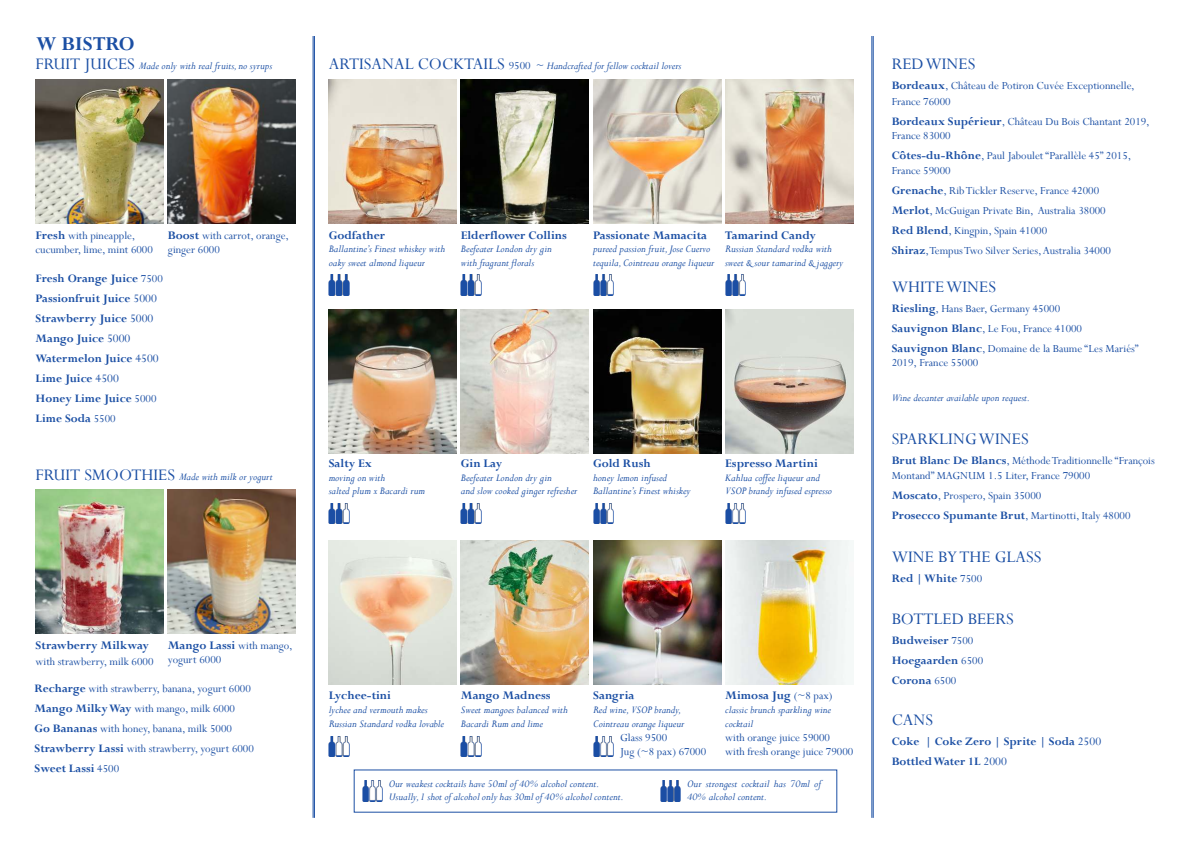
<style>
.page{position:relative;width:1191px;height:842px;background:#fff}
.page>*{position:absolute;margin:0;border:0;box-sizing:border-box;transform-origin:0 0}
.t1{font:700 22px "Perpetua";color:#1b4fa4}
.t2{font:18px "Perpetua";color:#1b4fa4}
.t3{font:700 13px "Perpetua";color:#1b4fa4}
.t4{font:700 12.8px/20px "Perpetua";color:#1b4fa4}
.t5{font:12px/20px "Perpetua";color:#1b4fa4}
.t6{font:italic 11.4px/13.6px "Perpetua";color:#1b4fa4}
.s1{font-style:normal;font-size:18px}
.s2{font-style:normal;font-size:12px}
.s3{font-weight:700;font-size:13px}
.s4{font-weight:400;font-size:12px}
.s5{font-weight:400}
.s6{font-weight:700;font-size:12.8px}
</style>
<div class="page">
<img style="left:725px;top:540px;width:125px;height:144px">
<img style="left:329px;top:540px;width:128px;height:144px">
<img style="left:725px;top:310px;width:128px;height:144px">
<img style="left:329px;top:310px;width:128px;height:144px">
<img style="left:725px;top:503px;width:21px;height:20px">
<img style="left:329px;top:736px;width:20px;height:21px">
<img style="left:329px;top:503px;width:20px;height:20px">
<img style="left:593px;top:540px;width:128px;height:144px">
<img style="left:593px;top:310px;width:128px;height:144px">
<img style="left:593px;top:736px;width:20px;height:21px">
<img style="left:593px;top:503px;width:20px;height:20px">
<img style="left:725px;top:275px;width:21px;height:20px">
<img style="left:461px;top:540px;width:128px;height:144px">
<img style="left:461px;top:310px;width:128px;height:144px">
<img style="left:461px;top:736px;width:20px;height:21px">
<img style="left:461px;top:503px;width:20px;height:20px">
<img style="left:329px;top:275px;width:20px;height:20px">
<img style="left:461px;top:275px;width:20px;height:20px">
<img style="left:725px;top:79px;width:128px;height:144px">
<img style="left:329px;top:79px;width:128px;height:144px">
<img style="left:36px;top:79px;width:128px;height:144px">
<img style="left:36px;top:490px;width:128px;height:144px">
<img style="left:461px;top:79px;width:128px;height:144px">
<img style="left:168px;top:79px;width:128px;height:144px">
<img style="left:168px;top:490px;width:128px;height:144px">
<img style="left:593px;top:79px;width:128px;height:144px">
<img style="left:593px;top:275px;width:20px;height:20px">
<img style="left:362px;top:781px;width:21px;height:20px">
<img style="left:660px;top:781px;width:21px;height:20px">
<hr style="left:314px;top:36px;width:1px;height:782px;background:#1b4fa4">
<hr style="left:313px;top:36px;width:1px;height:782px;background:#1b4fa4">
<hr style="left:873px;top:36px;width:1px;height:782px;background:#1b4fa4">
<hr style="left:871px;top:36px;width:1px;height:782px;background:#1b4fa4">
<h1 class="t1" style="left:36px;top:33px;width:100px">W BISTRO</h1>
<p class="t6" style="left:36px;top:59px;width:238px"><span class="s1">FRUIT JUICES</span> Made only with real fruits, no syrups</p>
<p class="t6" style="left:329px;top:59px;width:354px"><span class="s1">ARTISANAL COCKTAILS</span> <span class="s2">9500 ~</span> Handcrafted for fellow cocktail lovers</p>
<p class="t5" style="left:36px;top:229px;width:119px;line-height:14.4px"><span class="s3">Fresh</span> with pineapple, cucumber, lime, mint 6000</p>
<p class="t5" style="left:168px;top:229px;width:122px;line-height:14.4px"><span class="s3">Boost</span> with carrot, orange, ginger 6000</p>
<p class="t4" style="left:36px;top:269px;width:129px">Fresh Orange Juice <span class="s4">7500<br></span>Passionfruit Juice <span class="s5">5000<br></span>Strawberry Juice <span class="s5">5000<br></span>Mango Juice <span class="s5">5000<br></span>Watermelon Juice <span class="s5">4500<br></span>Lime Juice <span class="s5">4500<br></span>Honey Lime Juice <span class="s4">5000<br></span>Lime Soda <span class="s4">5500</span></p>
<p class="t6" style="left:36px;top:471px;width:238px"><span class="s1">FRUIT SMOOTHIES</span> Made with milk or yogurt</p>
<p class="t3" style="left:329px;top:229px;width:58px">Godfather</p>
<p class="t6" style="left:329px;top:243px;width:118px">Ballantine’s Finest whiskey with oaky sweet almond liqueur</p>
<p class="t3" style="left:461px;top:229px;width:108px">Elderflower Collins</p>
<p class="t6" style="left:461px;top:243px;width:92px">Beefeater London dry gin with fragrant florals</p>
<p class="t3" style="left:593px;top:229px;width:116px">Passionate Mamacita</p>
<p class="t6" style="left:593px;top:243px;width:123px">pureed passion fruit, Jose Cuervo tequila, Cointreau orange liqueur</p>
<p class="t3" style="left:725px;top:229px;width:92px">Tamarind Candy</p>
<p class="t6" style="left:725px;top:243px;width:120px">Russian Standard vodka with sweet &amp; sour tamarind &amp; jaggery</p>
<p class="t3" style="left:329px;top:457px;width:45px">Salty Ex</p>
<p class="t6" style="left:329px;top:471px;width:98px">moving on with<br>salted plum x Bacardi rum</p>
<p class="t3" style="left:461px;top:457px;width:43px">Gin Lay</p>
<p class="t6" style="left:461px;top:471px;width:118px">Beefeater London dry gin<br>and slow cooked ginger refresher</p>
<p class="t3" style="left:593px;top:457px;width:59px">Gold Rush</p>
<p class="t6" style="left:593px;top:471px;width:99px">honey lemon infused<br>Ballantine’s Finest whiskey</p>
<p class="t3" style="left:725px;top:457px;width:94px">Espresso Martini</p>
<p class="t6" style="left:725px;top:471px;width:108px">Kahlua coffee liqueur and<br>VSOP brandy infused espresso</p>
<p class="t3" style="left:36px;top:639px;width:115px">Strawberry Milkway</p>
<p class="t5" style="left:36px;top:652px;width:119px">with strawberry, milk 6000</p>
<p class="t3" style="left:168px;top:639px;width:126px">Mango Lassi <span class="s4">with mango,</span></p>
<p class="t5" style="left:168px;top:651px;width:55px">yogurt 6000</p>
<p class="t5" style="left:35px;top:679px;width:221px"><span class="s6">Recharge</span> with strawberry, banana, yogurt 6000<br><span class="s6">Mango Milky Way</span> with mango, milk 6000<br><span class="s6">Go Bananas</span> with honey, banana, milk 5000<br><span class="s6">Strawberry Lassi</span> with strawberry, yogurt 6000</p>
<p class="t4" style="left:35px;top:759px;width:86px">Sweet Lassi <span class="s4">4500</span></p>
<p class="t3" style="left:329px;top:690px;width:64px">Lychee-tini</p>
<p class="t6" style="left:329px;top:704px;width:117px">lychee and vermouth makes<br>Russian Standard vodka lovable</p>
<p class="t3" style="left:461px;top:690px;width:91px">Mango Madness</p>
<p class="t6" style="left:461px;top:704px;width:108px">Sweet mangoes balanced with<br>Bacardi Rum and lime</p>
<p class="t3" style="left:593px;top:690px;width:43px">Sangria</p>
<p class="t6" style="left:593px;top:704px;width:93px">Red wine, VSOP brandy,<br>Cointreau orange liqueur</p>
<p class="t5" style="left:620px;top:731px;width:88px;line-height:14.4px">Glass 9500<br>Jug (~8 pax) 67000</p>
<p class="t3" style="left:725px;top:690px;width:109px">Mimosa Jug <span class="s4">(~8 pax)</span></p>
<p class="t6" style="left:725px;top:704px;width:107px">classic brunch sparkling wine cocktail</p>
<p class="t5" style="left:725px;top:731px;width:130px;line-height:14.4px">with orange juice 59000<br>with fresh orange juice 79000</p>
<p class="t6" style="left:389px;top:777px;width:236px">Our weakest cocktails have 50ml of 40% alcohol content.<br>Usually, 1 shot of alcohol only has 30ml of 40% alcohol content.</p>
<p class="t6" style="left:687px;top:777px;width:135px">Our strongest cocktail has 70ml of<br>40% alcohol content.</p>
<h2 class="t2" style="left:891px;top:55px;width:85px">RED WINES</h2>
<p class="t5" style="left:891px;top:78px;width:245px;line-height:16.1px"><span class="s6">Bordeaux</span>, Château de Potiron Cuvée Exceptionnelle,<br>France 76000</p>
<p class="t5" style="left:891px;top:115px;width:260px;line-height:14.4px"><span class="s6">Bordeaux Supérieur</span>, Château Du Bois Chantant 2019,<br>France 83000</p>
<p class="t5" style="left:891px;top:150px;width:241px;line-height:14.4px"><span class="s6">Côtes-du-Rhône</span>, Paul Jaboulet “Parallèle 45” 2015,<br>France 59000</p>
<p class="t5" style="left:891px;top:181px;width:221px"><span class="s6">Grenache</span>, Rib Tickler Reserve, France 42000<br><span class="s6">Merlot</span>, McGuigan Private Bin, Australia 38000<br><span class="s6">Red Blend</span>, Kingpin, Spain 41000<br><span class="s6">Shiraz</span>, Tempus Two Silver Series, Australia 34000</p>
<h2 class="t2" style="left:891px;top:278px;width:106px">WHITE WINES</h2>
<p class="t5" style="left:891px;top:299px;width:248px"><span class="s6">Riesling</span>, Hans Baer, Germany 45000<br><span class="s6">Sauvignon Blanc</span>, Le Fou, France 41000<br><span class="s6">Sauvignon Blanc</span>, Domaine de la Baume “Les Mariés”</p>
<p class="t5" style="left:891px;top:353px;width:88px">2019, France 55000</p>
<p class="t6" style="left:891px;top:392px;width:140px">Wine decanter available upon request.</p>
<h2 class="t2" style="left:891px;top:431px;width:138px">SPARKLING WINES</h2>
<p class="t5" style="left:891px;top:454px;width:264px;line-height:14.4px"><span class="s6">Brut Blanc De Blancs</span>, Méthode Traditionnelle “François<br>Montand” MAGNUM 1.5 Liter, France 79000</p>
<p class="t5" style="left:891px;top:486px;width:240px"><span class="s6">Moscato</span>, Prospero, Spain 35000<br><span class="s6">Prosecco Spumante Brut</span>, Martinotti, Italy 48000</p>
<h2 class="t2" style="left:891px;top:548px;width:151px">WINE BY THE GLASS</h2>
<p class="t4" style="left:891px;top:569px;width:92px">Red | White <span class="s4">7500</span></p>
<h2 class="t2" style="left:891px;top:610px;width:123px">BOTTLED BEERS</h2>
<p class="t4" style="left:891px;top:631px;width:93px">Budweiser <span class="s4">7500<br></span>Hoegaarden <span class="s4">6500<br></span>Corona <span class="s4">6500</span></p>
<h2 class="t2" style="left:891px;top:712px;width:43px">CANS</h2>
<p class="t4" style="left:891px;top:732px;width:211px">Coke | Coke Zero | Sprite | Soda <span class="s5">2500<br></span>Bottled Water 1L <span class="s5">2000</span></p>
</div>
